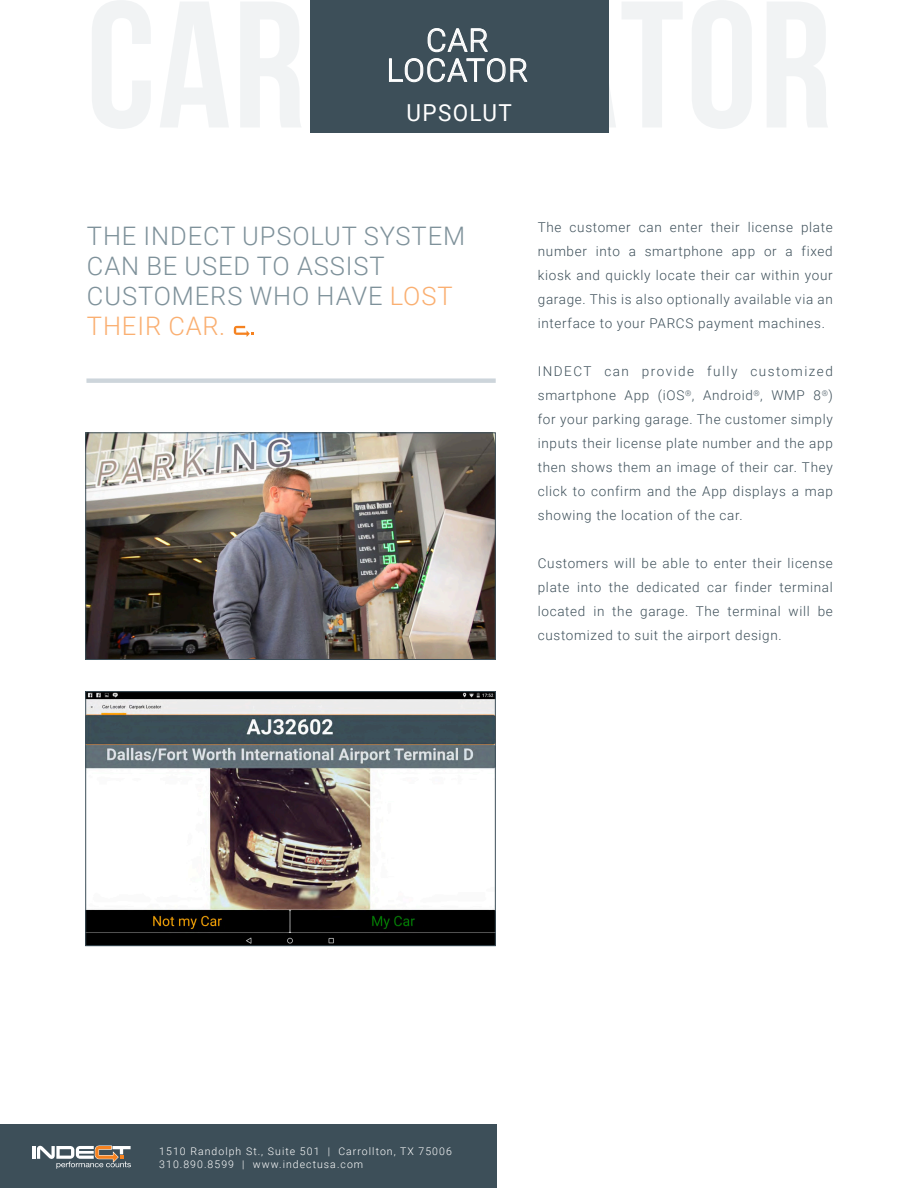
<style>
.page{position:relative;width:918px;height:1188px;background:#fff}
.page>*{position:absolute;margin:0;border:0;box-sizing:border-box;transform-origin:0 0}
.t1{font:300 31.5px "Roboto";letter-spacing:.035em;color:#fff}
.t2{font:300 25.5px/30px "Roboto";letter-spacing:.035em;color:#7e919a}
.t3{font:23.4px "Roboto";letter-spacing:.06em;color:#fff;scale:.96 1}
.t4{font:300 13.5px/24px "Roboto";letter-spacing:.05em;color:#3d4f59;text-align:justify}
.t5{font:300 10.5px "Roboto";letter-spacing:.1em;color:#fff}
.s1{color:#faaf71}
</style>
<div class="page">
<img style="left:87px;top:434px;width:407px;height:224px">
<div style="left:85px;top:432px;width:411px;height:228px;border:1px solid #3d4f59"></div>
<img style="left:87px;top:693px;width:407px;height:251px">
<div style="left:85px;top:691px;width:411px;height:255px;border:1px solid #3d4f59"></div>
<div style="left:86px;top:378px;width:410px;height:5px;background:#cdd5db"></div>
<div style="left:310px;top:0;width:298px;height:132px;background:#3d4f59"></div>
<svg style="left:389px;top:28px;width:139px;height:55px"></svg>
<div style="left:0;top:1124px;width:496px;height:64px;background:#3d4f59"></div>
<svg style="left:32px;top:1145px;width:99px;height:24px"></svg>
<svg style="left:234px;top:326px;width:20px;height:11px"></svg>
<p class="t1" style="left:426px;top:18px;width:64px">CAR</p>
<p class="t1" style="left:387px;top:48px;width:143px">LOCATOR</p>
<p class="t3" style="left:407px;top:96px;width:111px">UPSOLUT</p>
<p class="t2" style="left:87px;top:220px;width:380px">THE INDECT UPSOLUT SYSTEM<br>CAN BE USED TO ASSIST<br>CUSTOMERS WHO HAVE <span class="s1">LOST<br>THEIR CAR.</span></p>
<p class="t4" style="left:538px;top:215px;width:297px">The customer can enter their license plate number into a smartphone app or a fixed kiosk and quickly locate their car within your garage. This is also optionally available via an interface to your PARCS payment machines.</p>
<p class="t4" style="left:538px;top:359px;width:297px">INDECT can provide fully customized smartphone App (iOS<sup>®</sup>, Android<sup>®</sup>, WMP 8<sup>®</sup>) for your parking garage. The customer simply inputs their license plate number and the app then shows them an image of their car. They click to confirm and the App displays a map showing the location of the car.</p>
<p class="t4" style="left:538px;top:551px;width:297px">Customers will be able to enter their license plate into the dedicated car finder terminal located in the garage. The terminal will be customized to suit the airport design.</p>
<p class="t5" style="left:159px;top:1144px;width:294px">1510 Randolph St., Suite 501 | Carrollton, TX 75006</p>
<p class="t5" style="left:159px;top:1157px;width:205px">310.890.8599 | www.indectusa.com</p>
</div>
